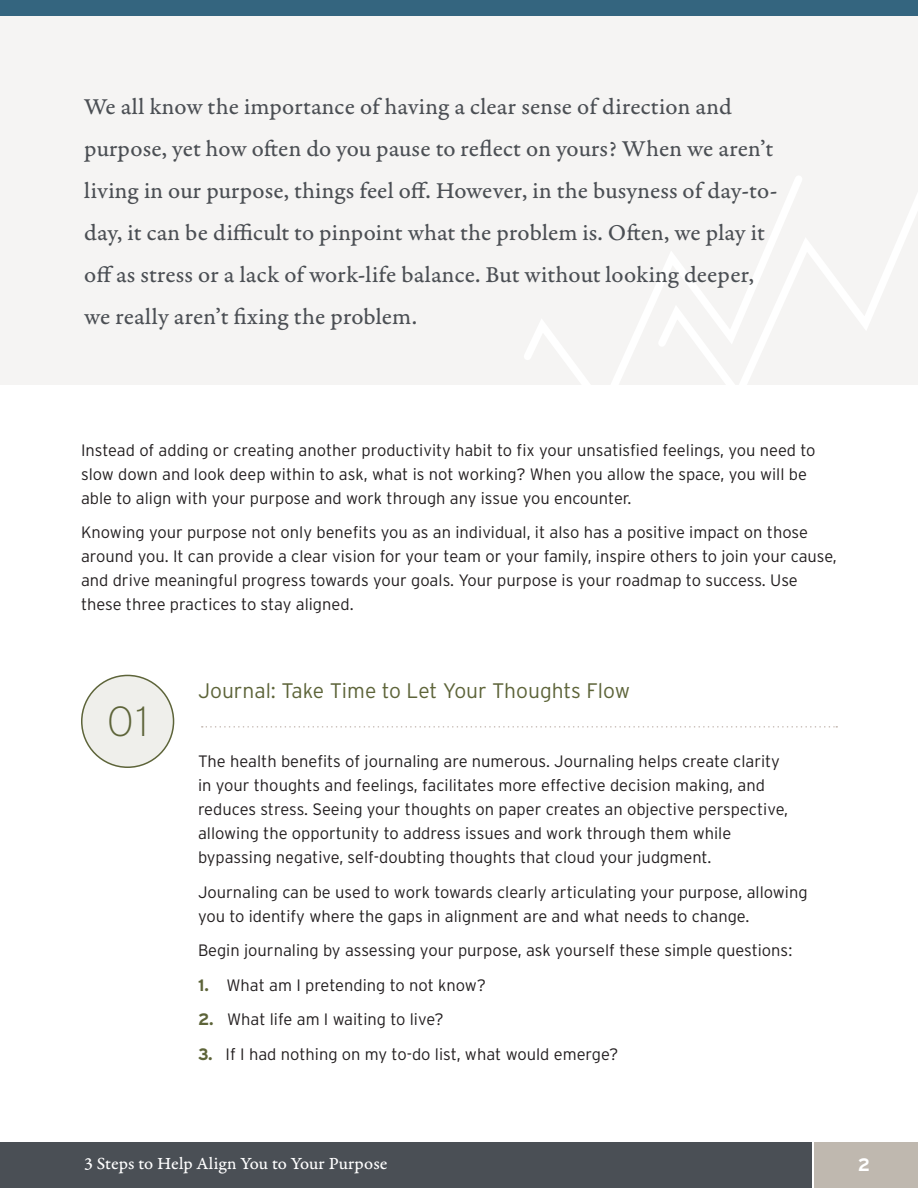
<style>
.page{position:relative;width:918px;height:1188px;background:#fff}
.page>*{position:absolute;margin:0;border:0;box-sizing:border-box;transform-origin:0 0}
.Subhead-NB{font:200 42px "Interstate";color:#5d6439}
.Intro_paragraph-NB{font:24px/42px "Garamond Premr Pro Capt";letter-spacing:.005em;color:#4b4f54}
.Paragraph-NB{font:300 21px "Interstate";color:#5d6439}
.t1{font:18px "Garamond Premr Pro Capt";color:#fff}
.t2{font:700 18px "Interstate";color:#fff}
.Paragraph-NB-2{font:300 16.5px/24px "Interstate";color:#231f20}
.s1{font-weight:700;color:#5d6439}
</style>
<div class="page">
<div style="left:814px;top:1143px;width:104px;height:45px;background:#bfb8af"></div>
<div style="left:0;top:1143px;width:812px;height:45px;background:#4a4f55"></div>
<div style="left:82px;top:675px;width:92px;height:92px;background:#efefeb;border-radius:50%"></div>
<div style="left:81px;top:675px;width:93px;height:93px;border:2px solid #5d6439;border-radius:50%"></div>
<div style="left:0;top:0;width:918px;height:385px;background:#f5f4f3"></div>
<svg style="left:524px;top:176px;width:394px;height:209px"></svg>
<svg style="left:202px;top:726px;width:635px;height:2px"></svg>
<div style="left:0;top:0;width:918px;height:16px;background:#34657f"></div>
<p class="Intro_paragraph-NB" style="left:84px;top:86px;width:695px">We all know the importance of having a clear sense of direction and purpose, yet how often do you pause to reflect on yours? When we aren’t living in our purpose, things feel off. However, in the busyness of day-to&shy;day, it can be difficult to pinpoint what the problem is. Often, we play it off as stress or a lack of work-life balance. But without looking deeper, we really aren’t fixing the problem.</p>
<p class="Paragraph-NB-2" style="left:81px;top:438px;width:736px">Instead of adding or creating another productivity habit to fix your unsatisfied feelings, you need to slow down and look deep within to ask, what is not working? When you allow the space, you will be able to align with your purpose and work through any issue you encounter.</p>
<p class="Paragraph-NB-2" style="left:81px;top:520px;width:757px">Knowing your purpose not only benefits you as an individual, it also has a positive impact on those around you. It can provide a clear vision for your team or your family, inspire others to join your cause, and drive meaningful progress towards your goals. Your purpose is your roadmap to success. Use these three practices to stay aligned.</p>
<p class="Subhead-NB" style="left:107px;top:698px;width:43px">01</p>
<p class="Paragraph-NB" style="left:198px;top:679px;width:434px">Journal: Take Time to Let Your Thoughts Flow</p>
<p class="Paragraph-NB-2" style="left:198px;top:749px;width:592px">The health benefits of journaling are numerous. Journaling helps create clarity in your thoughts and feelings, facilitates more effective decision making, and reduces stress. Seeing your thoughts on paper creates an objective perspective, allowing the opportunity to address issues and work through them while bypassing negative, self-doubting thoughts that cloud your judgment.</p>
<p class="Paragraph-NB-2" style="left:198px;top:880px;width:611px">Journaling can be used to work towards clearly articulating your purpose, allowing you to identify where the gaps in alignment are and what needs to change.</p>
<p class="Paragraph-NB-2" style="left:198px;top:938px;width:596px">Begin journaling by assessing your purpose, ask yourself these simple questions:</p>
<p class="Paragraph-NB-2" style="left:198px;top:973px;width:290px"><span class="s1">1.</span> What am I pretending to not know?</p>
<p class="Paragraph-NB-2" style="left:198px;top:1007px;width:247px"><span class="s1">2.</span> What life am I waiting to live?</p>
<p class="Paragraph-NB-2" style="left:198px;top:1042px;width:422px"><span class="s1">3.</span> If I had nothing on my to-do list, what would emerge?</p>
<p class="t1" style="left:84px;top:1153px;width:305px">3 Steps to Help Align You to Your Purpose</p>
<p class="t2" style="left:858px;top:1154px;width:14px">2</p>
</div>
